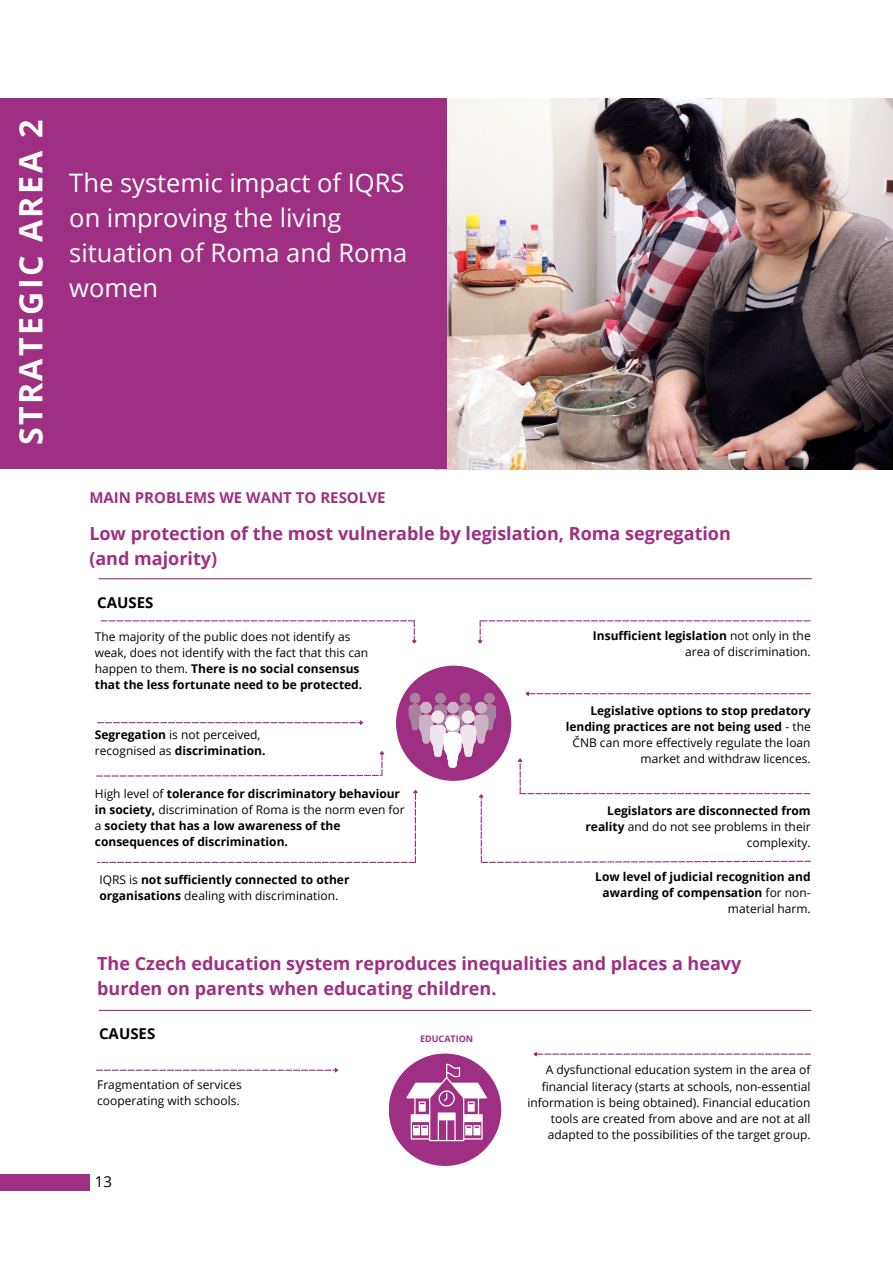
<style>
.page{position:relative;width:893px;height:1264px;background:#fff}
.page>*{position:absolute;margin:0;border:0;box-sizing:border-box;transform-origin:0 0}
.t1{font:700 32.25px "Open Sans";letter-spacing:.075em;color:#fff}
.t2{font:25.5px/34.8px "Open Sans";color:#fff}
.t3{font:700 18px/24.8px "Open Sans";color:#9e2f83}
.t4{font:700 15px "Open Sans";color:#9e2f83}
.t5{font:700 15px "Open Sans";color:#000}
.t6{font:15px "Open Sans";color:#000}
.t7{font:12px/16px "Open Sans";color:#000;text-align:right}
.t8{font:700 12px/16px "Open Sans";color:#000}
.t9{font:700 9px "Open Sans";color:#9e2f83}
.s1{font-weight:700}
.s2{font-weight:400}
</style>
<div class="page">
<img style="left:446px;top:99px;width:446px;height:370px">
<div style="left:0;top:99px;width:446px;height:370px;background:#9e2f83"></div>
<hr style="left:98px;top:578px;width:713px;height:1px;background:#9e2f83">
<div style="left:396px;top:665px;width:115px;height:116px;background:#9e2f83;border-radius:50%"></div>
<svg style="left:478px;top:620px;width:332px;height:24px"></svg>
<svg style="left:96px;top:690px;width:714px;height:173px"></svg>
<svg style="left:101px;top:620px;width:316px;height:24px"></svg>
<div style="left:389px;top:1053px;width:112px;height:112px;background:#9e2f83;border-radius:50%"></div>
<svg style="left:406px;top:1063px;width:81px;height:78px"></svg>
<hr style="left:99px;top:1009px;width:712px;height:1px;background:#9e2f83">
<svg style="left:96px;top:1068px;width:243px;height:5px"></svg>
<svg style="left:533px;top:1052px;width:277px;height:5px"></svg>
<div style="left:0;top:1174px;width:89px;height:16px;background:#9e2f83"></div>
<h1 class="t1" style="left:8px;top:445px;width:327px;rotate:-90deg">STRATEGIC AREA 2</h1>
<h2 class="t2" style="left:69px;top:165px;width:339px">The systemic impact of IQRS on improving the living situation of Roma and Roma women</h2>
<p class="t4" style="left:89px;top:487px;width:298px">MAIN PROBLEMS WE WANT TO RESOLVE</p>
<h3 class="t3" style="left:89px;top:521px;width:643px">Low protection of the most vulnerable by legislation, Roma segregation (and majority)</h3>
<p class="t5" style="left:97px;top:592px;width:58px">CAUSES</p>
<p class="t7" style="left:95px;top:628px;width:275px;text-align:left">The majority of the public does not identify as weak, does not identify with the fact that this can happen to them. <span class="s1">There is no social consensus that the less fortunate need to be protected.</span></p>
<p class="t7" style="left:95px;top:726px;width:172px;text-align:left"><span class="s1">Segregation</span> is not perceived, recognised as <span class="s1">discrimination.</span></p>
<p class="t8" style="left:95px;top:785px;width:311px"><span class="s2">High level of</span> tolerance for discriminatory behaviour in society, <span class="s2">discrimination of Roma is the norm even for a</span> society that has a low awareness of the consequences of discrimination.</p>
<p class="t8" style="left:99px;top:871px;width:251px"><span class="s2">IQRS is</span> not sufficiently connected to other organisations <span class="s2">dealing with discrimination.</span></p>
<p class="t7" style="left:593px;top:627px;width:219px"><span class="s1">Insufficient legislation</span> not only in the area of discrimination.</p>
<p class="t7" style="left:565px;top:702px;width:246px"><span class="s1">Legislative options to stop predatory lending practices are not being used</span> - the ČNB can more effectively regulate the loan market and withdraw licences.</p>
<p class="t8" style="left:585px;top:802px;width:227px;text-align:right">Legislators are disconnected from reality <span class="s2">and do not see problems in their complexity.</span></p>
<p class="t8" style="left:595px;top:868px;width:217px;text-align:right">Low level of judicial recognition and awarding of compensation <span class="s2">for non&shy;material harm.</span></p>
<h3 class="t3" style="left:97px;top:950px;width:645px">The Czech education system reproduces inequalities and places a heavy burden on parents when educating children.</h3>
<p class="t5" style="left:99px;top:1023px;width:58px">CAUSES</p>
<p class="t9" style="left:420px;top:1032px;width:55px">EDUCATION</p>
<p class="t7" style="left:97px;top:1076px;width:146px;text-align:left">Fragmentation of services cooperating with schools.</p>
<p class="t6" style="left:95px;top:1171px;width:19px">13</p>
<p class="t7" style="left:527px;top:1061px;width:285px">A dysfunctional education system in the area of financial literacy (starts at schools, non-essential information is being obtained). Financial education tools are created from above and are not at all adapted to the possibilities of the target group.</p>
</div>
